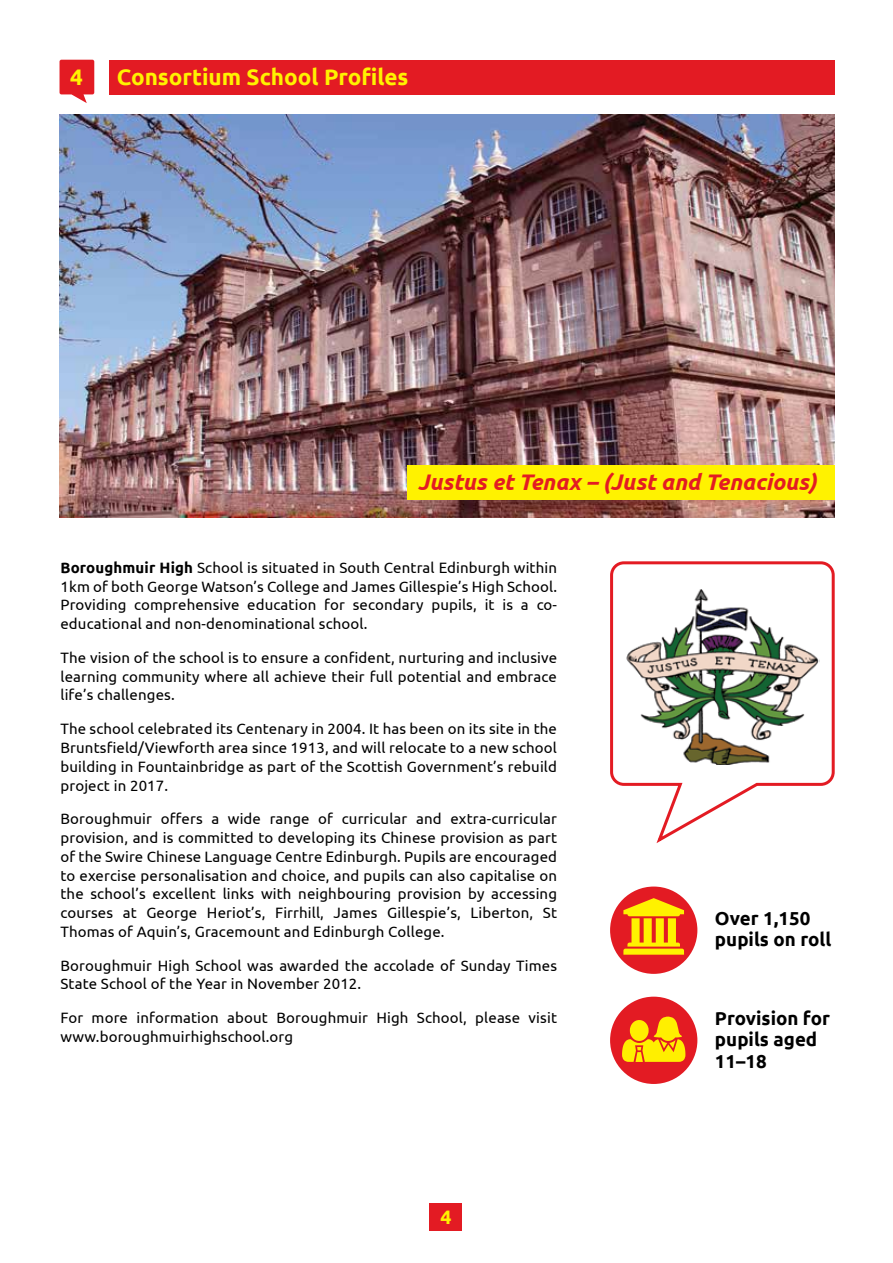
<style>
.page{position:relative;width:893px;height:1263px;background:#fff}
.page>*{position:absolute;margin:0;border:0;box-sizing:border-box;transform-origin:0 0}
.t1{font:italic 700 22.5px "Ubuntu";color:#e31b23}
.t2{font:700 22.5px "Ubuntu";color:#fff200}
.t3{font:700 19.5px "Ubuntu";color:#fff200}
.t4{font:700 18.75px/21.6px "Ubuntu";color:#000}
.t5{font:15px/18.8px "Ubuntu";letter-spacing:.01em;color:#000;text-align:justify}
.s1{font-weight:700}
</style>
<div class="page">
<div style="left:109px;top:61px;width:726px;height:34px;background:#e31b23"></div>
<svg style="left:60px;top:60px;width:34px;height:43px"></svg>
<img style="left:60px;top:115px;width:775px;height:403px">
<svg style="left:610px;top:561px;width:225px;height:282px"></svg>
<div style="left:407px;top:466px;width:428px;height:34px;background:#fff200"></div>
<img style="left:625px;top:587px;width:195px;height:177px">
<div style="left:610px;top:886px;width:87px;height:88px;background:#e31b23;border-radius:50%"></div>
<svg style="left:623px;top:898px;width:61px;height:57px"></svg>
<div style="left:610px;top:997px;width:87px;height:87px;background:#e31b23;border-radius:50%"></div>
<svg style="left:622px;top:1016px;width:63px;height:46px"></svg>
<div style="left:429px;top:1203px;width:33px;height:28px;background:#e31b23"></div>
<h1 class="t2" style="left:70px;top:63px;width:14px">4</h1>
<h1 class="t2" style="left:117px;top:63px;width:293px">Consortium School Profiles</h1>
<h1 class="t1" style="left:418px;top:468px;width:400px">Justus et Tenax – (Just and Tenacious)</h1>
<p class="t5" style="left:60px;top:558px;width:498px"><span class="s1">Boroughmuir High</span> School is situated in South Central Edinburgh within 1km of both George Watson’s College and James Gillespie’s High School.<br>Providing comprehensive education for secondary pupils, it is a co&shy;educational and non-denominational school.</p>
<p class="t5" style="left:60px;top:648px;width:498px">The vision of the school is to ensure a confident, nurturing and inclusive learning community where all achieve their full potential and embrace life’s challenges.</p>
<p class="t5" style="left:60px;top:719px;width:498px">The school celebrated its Centenary in 2004. It has been on its site in the Bruntsfield/Viewforth area since 1913, and will relocate to a new school building in Fountainbridge as part of the Scottish Government’s rebuild project in 2017.</p>
<p class="t5" style="left:60px;top:809px;width:498px">Boroughmuir offers a wide range of curricular and extra-curricular provision, and is committed to developing its Chinese provision as part of the Swire Chinese Language Centre Edinburgh. Pupils are encouraged to exercise personalisation and choice, and pupils can also capitalise on the school’s excellent links with neighbouring provision by accessing courses at George Heriot’s, Firrhill, James Gillespie’s, Liberton, St Thomas of Aquin’s, Gracemount and Edinburgh College.</p>
<p class="t5" style="left:60px;top:955px;width:498px">Boroughmuir High School was awarded the accolade of Sunday Times<br>State School of the Year in November 2012.</p>
<p class="t5" style="left:60px;top:1008px;width:498px">For more information about Boroughmuir High School, please visit www.boroughmuirhighschool.org</p>
<h2 class="t3" style="left:440px;top:1205px;width:13px">4</h2>
<p class="t4" style="left:715px;top:907px;width:118px">Over 1,150 pupils on roll</p>
<p class="t4" style="left:715px;top:1007px;width:117px">Provision for pupils aged<br>11–18</p>
</div>
